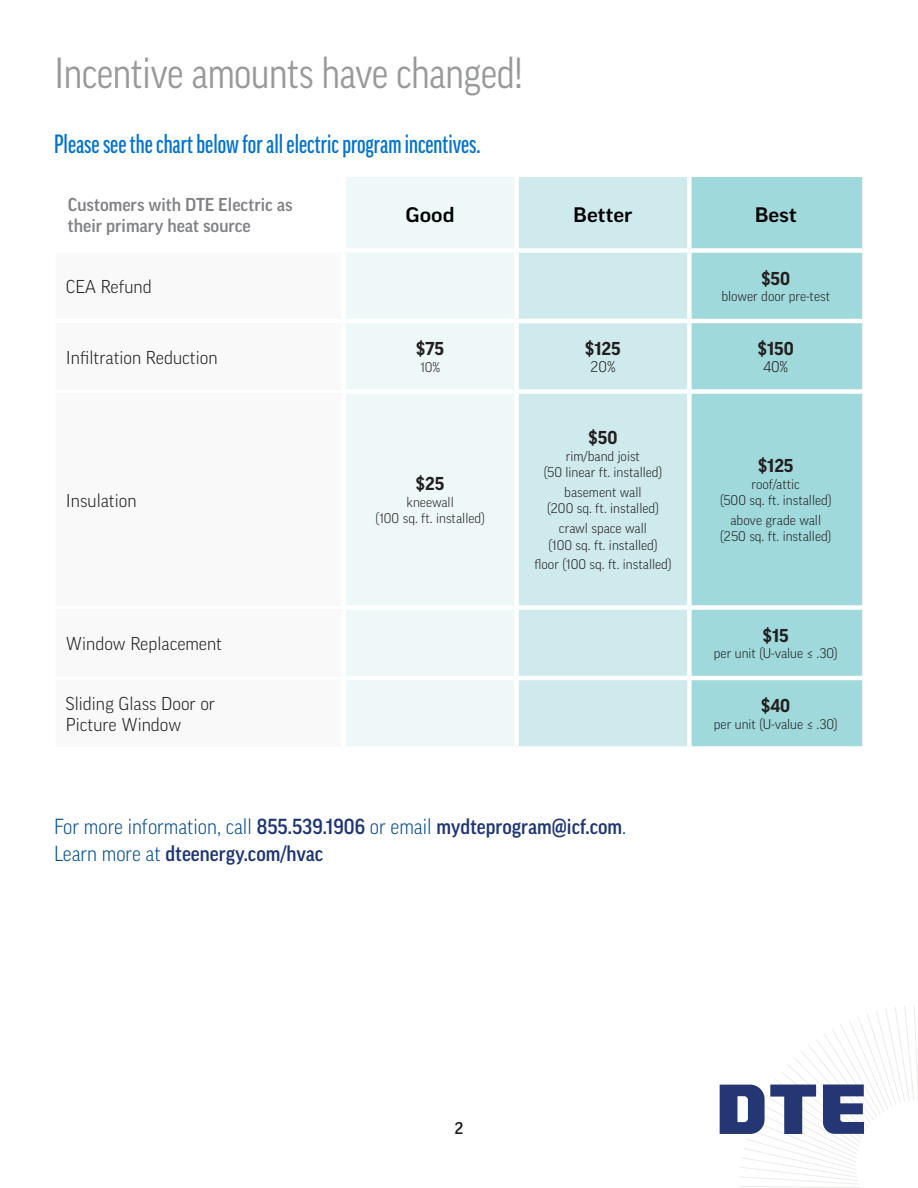
<style>
.page{position:relative;width:918px;height:1188px;background:#fff}
.page>*{position:absolute;margin:0;border:0;box-sizing:border-box;transform-origin:0 0}
.Lead-In_Copy{font:42px "Good Pro Narr";letter-spacing:-.01em;color:#97999b;scale:.93 1}
.Subhead{font:500 extra-condensed 25.5px "Good Pro";color:#0072ce}
.Sidebar_Text{font:500 21px/27px "Good Pro Narr";color:#1e3575}
.Headers{font:500 expanded 20.25px "Good Pro";color:#000}
.Body{font:300 18px/21px "Good Pro";color:#231f20}
.Body-2{font:500 18px/21px "Good Pro";color:#808285}
.Measure{font:700 18px "Good Pro";color:#231f20}
.body{font:500 16.5px "Good Pro";color:#231f20}
.Measure_Description{font:300 15px "Good Pro";color:#231f20}
.Measure_Description-2{font:300 13.5px/16.5px "Good Pro";color:#231f20;text-align:center}
.s1{font-weight:300;color:#01498e}
</style>
<div class="page">
<div style="left:346px;top:177px;width:168px;height:569px;background:#eef8f8"></div>
<div style="left:519px;top:177px;width:168px;height:569px;background:#ceeaec"></div>
<div style="left:692px;top:177px;width:170px;height:569px;background:#9fd9db"></div>
<div style="left:344px;top:248px;width:173px;height:5px;background:#fff"></div>
<div style="left:517px;top:248px;width:172px;height:5px;background:#fff"></div>
<div style="left:689px;top:248px;width:173px;height:5px;background:#fff"></div>
<hr style="left:344px;top:319px;width:173px;height:4px;background:#fff">
<hr style="left:517px;top:319px;width:172px;height:4px;background:#fff">
<hr style="left:689px;top:319px;width:173px;height:4px;background:#fff">
<div style="left:342px;top:389px;width:175px;height:5px;background:#fff"></div>
<div style="left:517px;top:389px;width:172px;height:5px;background:#fff"></div>
<div style="left:689px;top:389px;width:173px;height:5px;background:#fff"></div>
<div style="left:342px;top:605px;width:175px;height:5px;background:#fff"></div>
<div style="left:517px;top:605px;width:172px;height:5px;background:#fff"></div>
<div style="left:689px;top:605px;width:173px;height:5px;background:#fff"></div>
<hr style="left:342px;top:676px;width:175px;height:4px;background:#fff">
<hr style="left:517px;top:676px;width:172px;height:4px;background:#fff">
<hr style="left:689px;top:676px;width:173px;height:4px;background:#fff">
<svg style="left:720px;top:1005px;width:198px;height:183px"></svg>
<p class="Lead-In_Copy" style="left:54px;top:49px;width:506px">Incentive amounts have changed!</p>
<p class="Subhead" style="left:54px;top:130px;width:428px">Please see the chart below for all electric program incentives.</p>
<p class="Body-2" style="left:68px;top:194px;width:226px">Customers with DTE Electric as their primary heat source</p>
<p class="Headers" style="left:406px;top:203px;width:51px">Good</p>
<p class="Headers" style="left:573px;top:203px;width:61px">Better</p>
<p class="Headers" style="left:755px;top:203px;width:44px">Best</p>
<p class="Body" style="left:66px;top:276px;width:87px">CEA Refund</p>
<p class="Measure" style="left:761px;top:268px;width:30px">$50</p>
<p class="Measure_Description-2" style="left:721px;top:288px;width:110px">blower door pre-test</p>
<p class="Body" style="left:66px;top:347px;width:153px">Infiltration Reduction</p>
<p class="Measure" style="left:416px;top:339px;width:29px">$75</p>
<p class="Measure_Description-2" style="left:420px;top:359px;width:22px">10%</p>
<p class="Body" style="left:66px;top:490px;width:72px">Insulation</p>
<p class="Body" style="left:66px;top:633px;width:158px">Window Replacement</p>
<p class="Measure" style="left:416px;top:474px;width:30px">$25</p>
<p class="Measure_Description-2" style="left:376px;top:494px;width:111px">kneewall<br>(100 sq. ft. installed)</p>
<p class="Measure" style="left:585px;top:339px;width:37px">$125</p>
<p class="Measure_Description" style="left:590px;top:358px;width:27px">20%</p>
<p class="Measure" style="left:589px;top:428px;width:30px">$50</p>
<p class="Measure_Description-2" style="left:544px;top:448px;width:120px">rim/band joist<br>(50 linear ft. installed)</p>
<p class="Measure_Description-2" style="left:547px;top:484px;width:113px">basement wall<br>(200 sq. ft. installed)</p>
<p class="Measure_Description-2" style="left:548px;top:520px;width:111px">crawl space wall (100 sq. ft. installed)</p>
<p class="Measure_Description-2" style="left:534px;top:556px;width:139px">floor (100 sq. ft. installed)</p>
<p class="Measure" style="left:758px;top:339px;width:37px">$150</p>
<p class="Measure_Description" style="left:763px;top:358px;width:26px">40%</p>
<p class="Measure" style="left:758px;top:456px;width:37px">$125</p>
<p class="Measure_Description-2" style="left:720px;top:476px;width:113px">roof/attic<br>(500 sq. ft. installed)</p>
<p class="Measure_Description-2" style="left:720px;top:512px;width:113px">above grade wall (250 sq. ft. installed)</p>
<p class="Measure" style="left:763px;top:625px;width:27px">$15</p>
<p class="Measure_Description-2" style="left:714px;top:645px;width:125px">per unit (U-value ≤ .30)</p>
<p class="Body" style="left:66px;top:693px;width:151px">Sliding Glass Door or<br>Picture Window</p>
<p class="Measure" style="left:761px;top:696px;width:31px">$40</p>
<p class="Measure_Description-2" style="left:714px;top:716px;width:125px">per unit (U-value ≤ .30)</p>
<p class="Sidebar_Text" style="left:54px;top:813px;width:574px"><span class="s1">For more information, call</span> 855.539.1906 <span class="s1">or email</span> mydteprogram@icf.com<span class="s1">.<br>Learn more at</span> dteenergy.com/hvac</p>
<p class="body" style="left:454px;top:1119px;width:10px">2</p>
</div>
